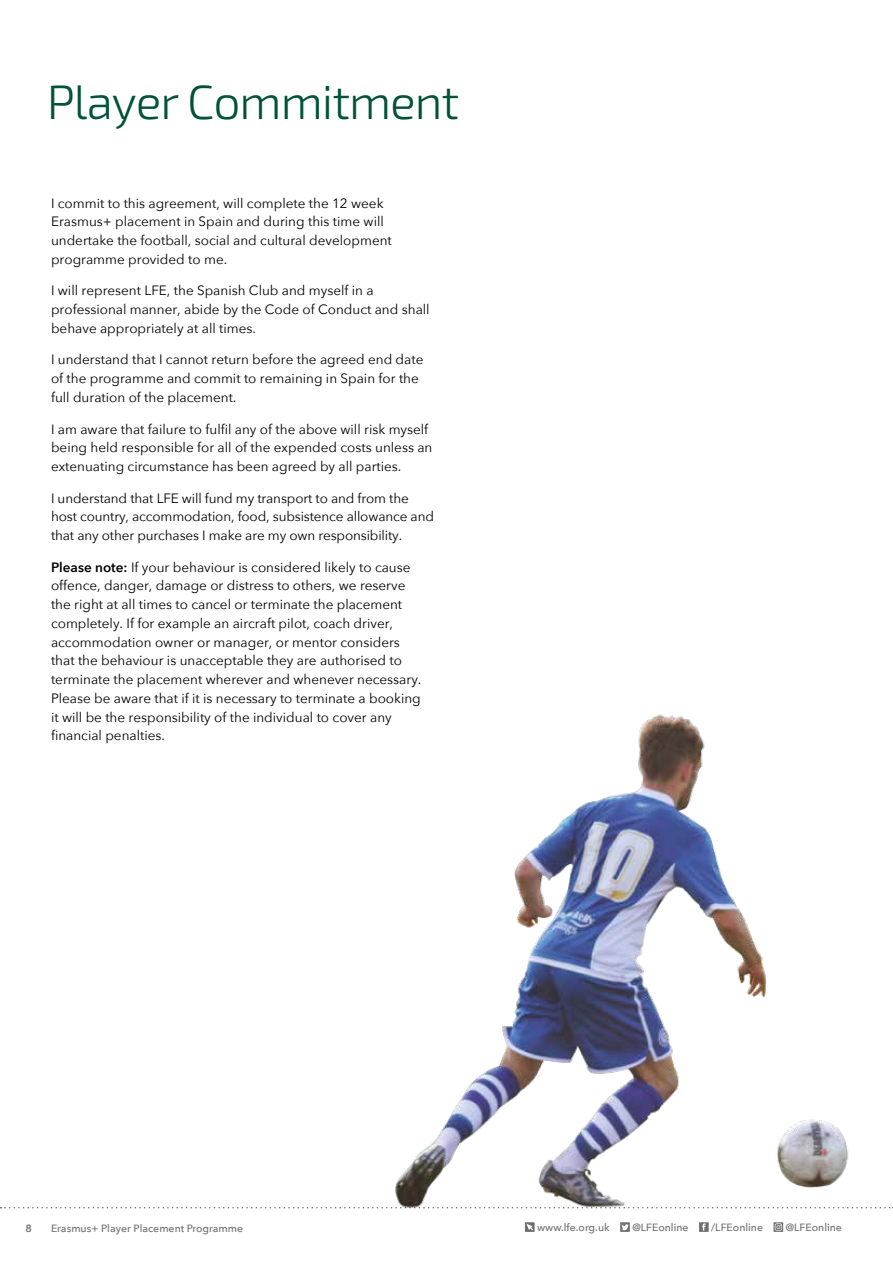
<style>
.page{position:relative;width:893px;height:1263px;background:#fff}
.page>*{position:absolute;margin:0;border:0;box-sizing:border-box;transform-origin:0 0}
.t1{font:300 48px "Exo 2.0";letter-spacing:-.02em;color:#005239}
.t2{font:13.5px/18.8px "Avenir Next";color:#000}
.t3{font:500 10.5px "Avenir Next";color:#706f6f}
.t4{font:600 10.5px "Avenir Next";color:#706f6f}
.s1{font-weight:600}
</style>
<div class="page">
<svg style="left:0;top:1207px;width:893px;height:1px"></svg>
<img style="left:368px;top:714px;width:504px;height:518px">
<h1 class="t1" style="left:47px;top:74px;width:414px">Player Commitment</h1>
<p class="t2" style="left:51px;top:193px;width:342px">I commit to this agreement, will complete the 12 week Erasmus+ placement in Spain and during this time will undertake the football, social and cultural development programme provided to me.</p>
<p class="t2" style="left:51px;top:281px;width:380px">I will represent LFE, the Spanish Club and myself in a professional manner, abide by the Code of Conduct and shall behave appropriately at all times.</p>
<p class="t2" style="left:51px;top:350px;width:374px">I understand that I cannot return before the agreed end date of the programme and commit to remaining in Spain for the full duration of the placement.</p>
<p class="t2" style="left:51px;top:419px;width:383px">I am aware that failure to fulfil any of the above will risk myself being held responsible for all of the expended costs unless an extenuating circumstance has been agreed by all parties.</p>
<p class="t2" style="left:51px;top:488px;width:384px">I understand that LFE will fund my transport to and from the host country, accommodation, food, subsistence allowance and that any other purchases I make are my own responsibility.</p>
<p class="t2" style="left:51px;top:557px;width:372px"><span class="s1">Please note:</span> If your behaviour is considered likely to cause offence, danger, damage or distress to others, we reserve the right at all times to cancel or terminate the placement completely. If for example an aircraft pilot, coach driver, accommodation owner or manager, or mentor considers that the behaviour is unacceptable they are authorised to terminate the placement wherever and whenever necessary.<br>Please be aware that if it is necessary to terminate a booking it will be the responsibility of the individual to cover any financial penalties.</p>
<p class="t4" style="left:26px;top:1219px;width:8px">8</p>
<p class="t3" style="left:51px;top:1219px;width:194px">Erasmus+ Player Placement Programme</p>
<p class="t3" style="left:537px;top:1218px;width:74px">www.lfe.org.uk</p>
<p class="t3" style="left:632px;top:1218px;width:58px">@LFEonline</p>
<p class="t3" style="left:711px;top:1218px;width:53px">/LFEonline</p>
<p class="t3" style="left:786px;top:1218px;width:58px">@LFEonline</p>
</div>
